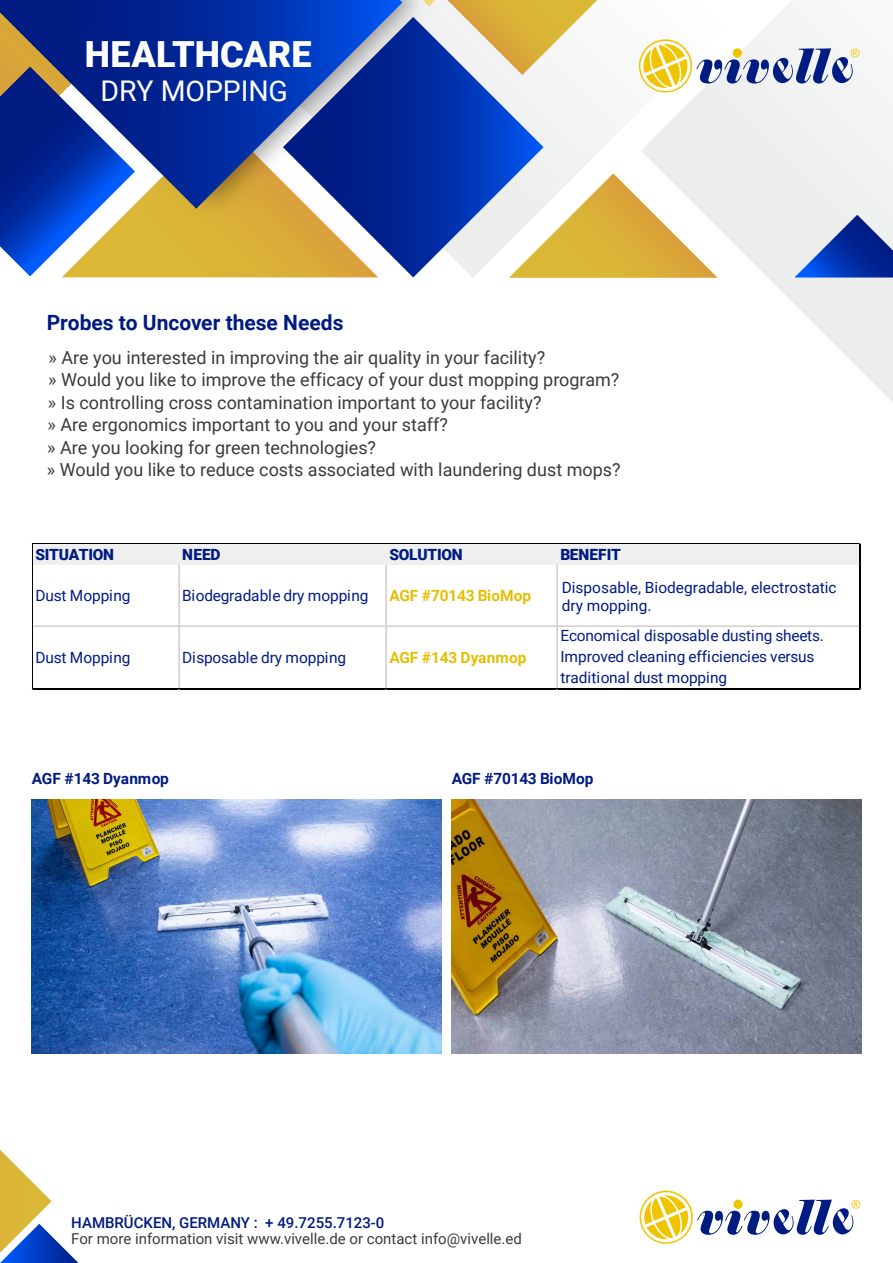
<style>
.page{position:relative;width:893px;height:1263px;background:#fff}
.page>*{position:absolute;margin:0;border:0;box-sizing:border-box;transform-origin:0 0}
.t1{font:900 36px "Roboto";letter-spacing:.005em;color:#fff}
.t2{font:28.5px "Roboto";letter-spacing:-.005em;color:#fff}
.t3{font:700 21px "Roboto";color:#001b81}
.t4{font:18px/22.5px "Roboto";color:#3a3b3b}
.t5{font:15.45px/20.5px "Roboto";letter-spacing:-.01em;color:#001b82}
.t6{font:15.45px/18.6px "Roboto";color:#001b80}
.t7{font:700 15.45px "Roboto";letter-spacing:-.01em;color:#e4bf05}
.t8{font:700 15.45px "Roboto";letter-spacing:-.01em;color:#001b82}
.t9{font:900 15.45px "Roboto";letter-spacing:-.01em;color:#001b82}
.t10{font:15px "Roboto";color:#3a3b3b}
.t11{font:500 15px "Roboto";color:#001b80}
</style>
<div class="page">
<svg style="left:171px;top:0;width:447px;height:278px"></svg>
<svg style="left:641px;top:6px;width:252px;height:396px"></svg>
<div style="left:62px;top:253px;width:221px;height:24px;background:#dab537"></div>
<svg style="left:509px;top:173px;width:209px;height:105px"></svg>
<svg style="left:794px;top:215px;width:99px;height:63px;background:#647fc3"></svg>
<div style="left:183px;top:209px;width:100px;height:44px;background:#dab037"></div>
<svg style="left:183px;top:0;width:183px;height:209px;background:#25459a"></svg>
<svg style="left:283px;top:17px;width:261px;height:260px"></svg>
<svg style="left:366px;top:0;width:231px;height:75px"></svg>
<svg style="left:0;top:0;width:183px;height:276px;background:#455992"></svg>
<svg style="left:0;top:1149px;width:78px;height:114px"></svg>
<div style="left:33px;top:544px;width:828px;height:21px;background:#efefef"></div>
<hr style="left:33px;top:543px;width:828px;height:1px;background:#000">
<hr style="left:33px;top:626px;width:826px;height:1px;background:#d1d1d1">
<hr style="left:32px;top:543px;width:1px;height:146px;background:#000">
<hr style="left:179px;top:565px;width:1px;height:123px;background:#d1d1d1">
<hr style="left:386px;top:565px;width:1px;height:123px;background:#d1d1d1">
<hr style="left:557px;top:565px;width:1px;height:123px;background:#d1d1d1">
<hr style="left:33px;top:688px;width:828px;height:1px;background:#000">
<hr style="left:859px;top:544px;width:2px;height:145px;background:#000">
<img style="left:452px;top:799px;width:409px;height:255px">
<img style="left:32px;top:799px;width:409px;height:255px">
<svg style="left:638px;top:36px;width:221px;height:60px"></svg>
<svg style="left:639px;top:1190px;width:221px;height:54px"></svg>
<h1 class="t1" style="left:85px;top:29px;width:228px">HEALTHCARE</h1>
<h2 class="t2" style="left:101px;top:71px;width:189px">DRY MOPPING</h2>
<p class="t3" style="left:47px;top:308px;width:298px">Probes to Uncover these Needs</p>
<p class="t4" style="left:47px;top:345px;width:575px">» Are you interested in improving the air quality in your facility?<br>» Would you like to improve the efficacy of your dust mopping program? » Is controlling cross contamination important to your facility?<br>» Are ergonomics important to you and your staff?<br>» Are you looking for green technologies?<br>» Would you like to reduce costs associated with laundering dust mops?</p>
<p class="t9" style="left:35px;top:543px;width:80px">SITUATION</p>
<p class="t9" style="left:182px;top:543px;width:40px">NEED</p>
<p class="t9" style="left:389px;top:543px;width:75px">SOLUTION</p>
<p class="t9" style="left:560px;top:543px;width:62px">BENEFIT</p>
<p class="t5" style="left:35px;top:585px;width:96px">Dust Mopping</p>
<p class="t5" style="left:182px;top:585px;width:188px">Biodegradable dry mopping</p>
<p class="t7" style="left:389px;top:585px;width:143px">AGF #70143 BioMop</p>
<p class="t6" style="left:562px;top:577px;width:276px">Disposable, Biodegradable, electrostatic dry mopping.</p>
<p class="t5" style="left:35px;top:646px;width:96px">Dust Mopping</p>
<p class="t5" style="left:182px;top:646px;width:165px">Disposable dry mopping</p>
<p class="t7" style="left:389px;top:646px;width:139px">AGF #143 Dyanmop</p>
<p class="t5" style="left:560px;top:625px;width:265px">Economical disposable dusting sheets.<br>Improved cleaning efficiencies versus traditional dust mopping</p>
<p class="t8" style="left:32px;top:767px;width:139px">AGF #143 Dyanmop</p>
<p class="t8" style="left:452px;top:767px;width:143px">AGF #70143 BioMop</p>
<p class="t11" style="left:71px;top:1212px;width:315px">HAMBRÜCKEN, GERMANY : + 49.7255.7123-0</p>
<p class="t10" style="left:71px;top:1228px;width:452px">For more information visit www.vivelle.de or contact info@vivelle.ed</p>
</div>
